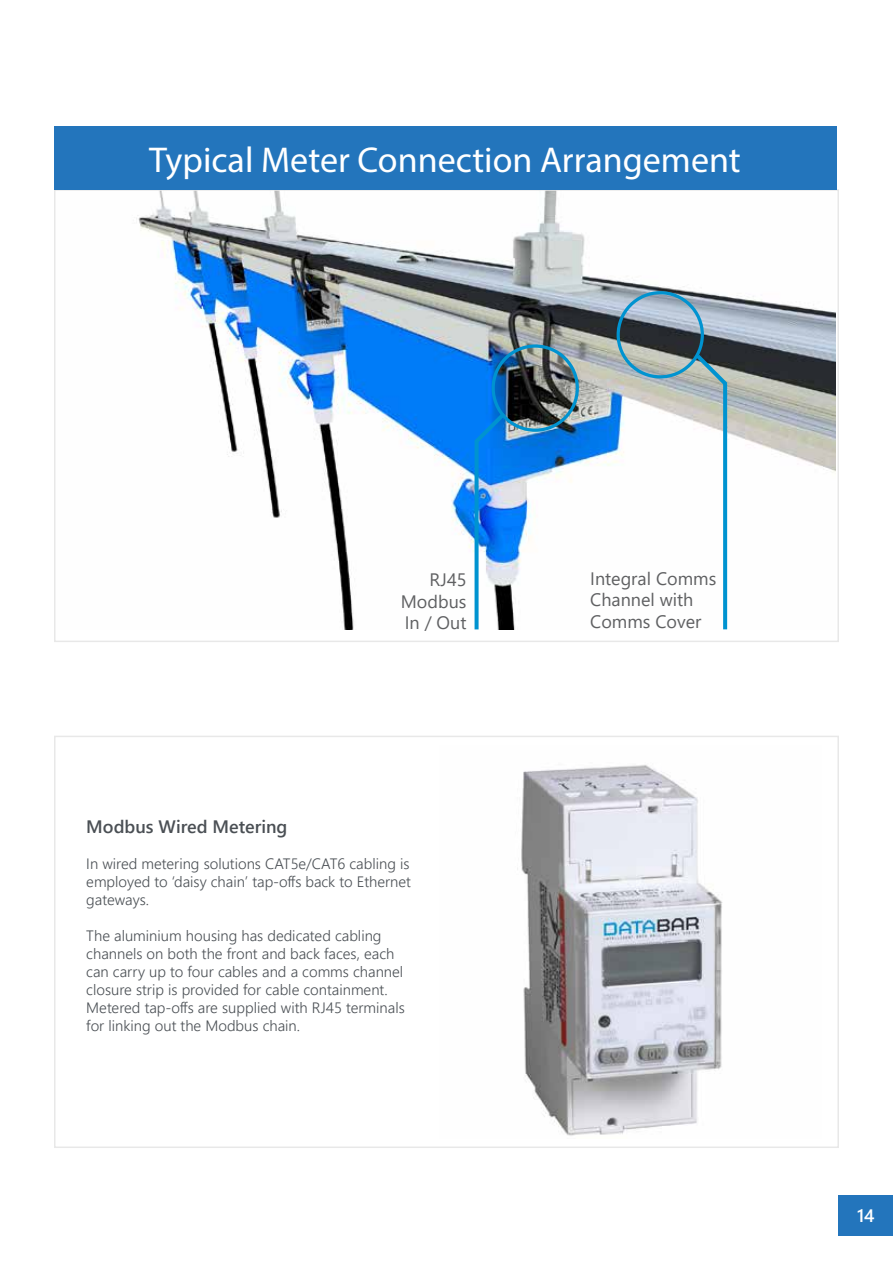
<style>
.page{position:relative;width:893px;height:1263px;background:#fff}
.page>*{position:absolute;margin:0;border:0;box-sizing:border-box;transform-origin:0 0}
.t1{font:36px "Myriad Pro";color:#fff}
.t2{font:18px/21.6px "Segoe UI";color:#5f6062}
.t3{font:600 18px "Segoe UI";color:#4a4f54}
.t4{font:600 18px "Segoe UI";color:#fff}
.t5{font:300 15px/18px "Segoe UI";color:#4a4f54;text-align:justify}
</style>
<div class="page">
<img style="left:517px;top:765px;width:206px;height:371px">
<div style="left:839px;top:1195px;width:54px;height:41px;background:#2375bc"></div>
<img style="left:136px;top:191px;width:700px;height:438px">
<div style="left:617px;top:291px;width:87px;height:87px;border:3px solid #0093d0;border-radius:50%"></div>
<svg style="left:692px;top:350px;width:39px;height:40px"></svg>
<svg style="left:723px;top:383px;width:4px;height:246px"></svg>
<svg style="left:470px;top:408px;width:40px;height:39px"></svg>
<svg style="left:475px;top:440px;width:4px;height:189px"></svg>
<div style="left:492px;top:344px;width:87px;height:88px;border:3px solid #0093d0;border-radius:50%"></div>
<div style="left:54px;top:126px;width:782px;height:64px;background:#2375bc"></div>
<h1 class="t1" style="left:149px;top:137px;width:593px">Typical Meter Connection Arrangement</h1>
<p class="t2" style="left:401px;top:567px;width:67px;text-align:justify;text-indent:29px">RJ45<br>Modbus In / Out</p>
<p class="t3" style="left:86px;top:810px;width:203px">Modbus Wired Metering</p>
<p class="t5" style="left:86px;top:853px;width:326px">In wired metering solutions CAT5e/CAT6 cabling is employed to ‘daisy chain’ tap-offs back to Ethernet gateways.</p>
<p class="t5" style="left:86px;top:925px;width:320px;text-align:left">The aluminium housing has dedicated cabling channels on both the front and back faces, each can carry up to four cables and a comms channel closure strip is provided for cable containment.<br>Metered tap-offs are supplied with RJ45 terminals for linking out the Modbus chain.</p>
<p class="t2" style="left:590px;top:566px;width:128px">Integral Comms<br>Channel with<br>Comms Cover</p>
<p class="t4" style="left:857px;top:1198px;width:19px">14</p>
</div>
